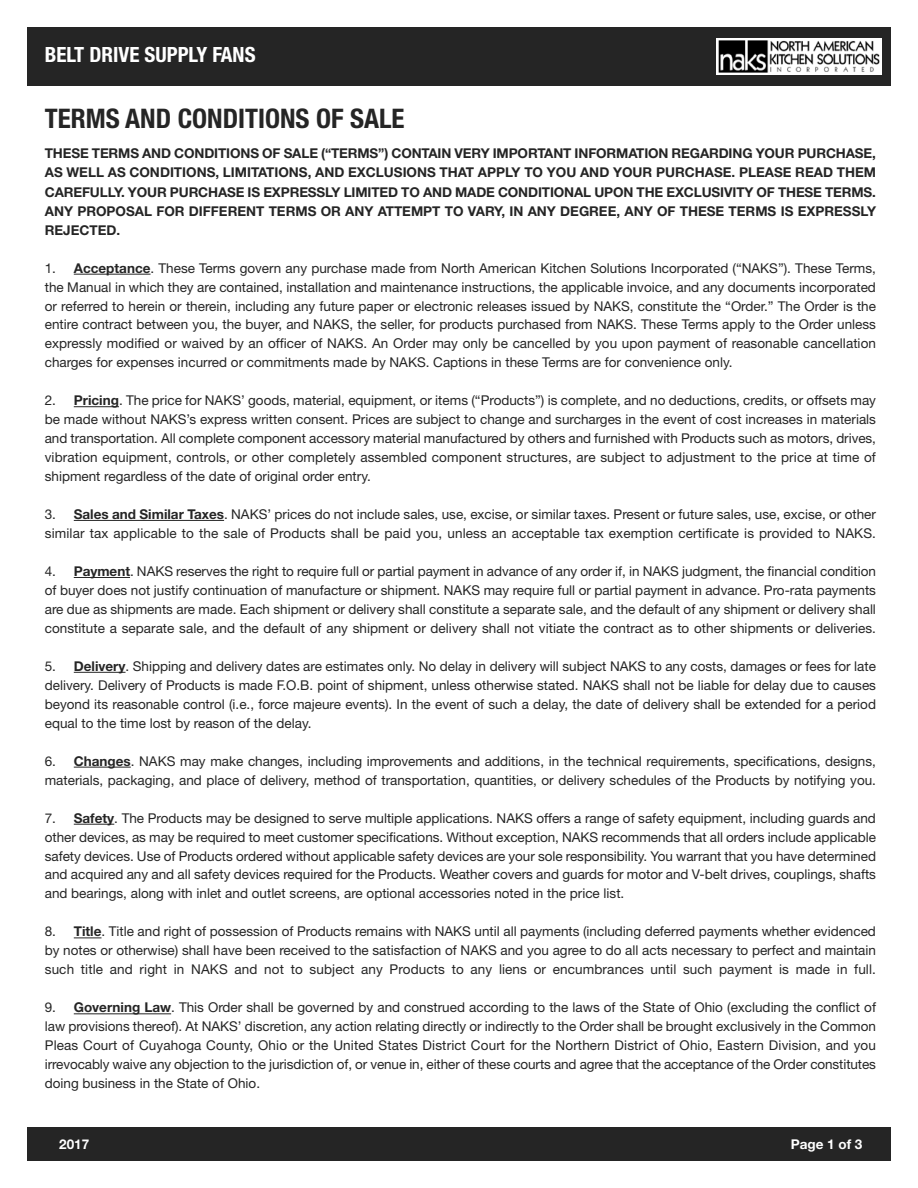
<style>
.page{position:relative;width:918px;height:1188px;background:#fff}
.page>*{position:absolute;margin:0;border:0;box-sizing:border-box;transform-origin:0 0}
.t1{font:700 condensed 27px "Helvetica Neue";color:#252525}
.t2{font:700 condensed 21px "Helvetica Neue";color:#fff}
.t3{font:13.5px/18.9px "Helvetica Neue";color:#252525;text-align:justify}
.t4{font:700 13.5px/19.4px "Helvetica Neue";color:#252525;text-align:justify}
.t5{font:700 13.5px "Helvetica Neue";color:#fff}
.s1{font-weight:700}
</style>
<div class="page">
<div style="left:27px;top:27px;width:864px;height:59px;background:#252525"></div>
<div style="left:27px;top:1127px;width:864px;height:34px;background:#252525"></div>
<hr style="left:74px;top:274px;width:77px;height:1px;background:#252525">
<hr style="left:74px;top:406px;width:45px;height:1px;background:#252525">
<hr style="left:74px;top:520px;width:150px;height:1px;background:#252525">
<hr style="left:74px;top:577px;width:56px;height:1px;background:#252525">
<hr style="left:74px;top:672px;width:52px;height:1px;background:#252525">
<hr style="left:74px;top:767px;width:57px;height:1px;background:#252525">
<hr style="left:74px;top:824px;width:40px;height:1px;background:#252525">
<svg style="left:74px;top:938px;width:28px;height:1px"></svg>
<hr style="left:74px;top:1014px;width:97px;height:1px;background:#252525">
<img style="left:717px;top:39px;width:165px;height:35px">
<h2 class="t2" style="left:45px;top:43px;width:212px">BELT DRIVE SUPPLY FANS</h2>
<h1 class="t1" style="left:45px;top:103px;width:361px">TERMS AND CONDITIONS OF SALE</h1>
<p class="t4" style="left:45px;top:145px;width:833px">THESE TERMS AND CONDITIONS OF SALE (“TERMS”) CONTAIN VERY IMPORTANT INFORMATION REGARDING YOUR PURCHASE, AS WELL AS CONDITIONS, LIMITATIONS, AND EXCLUSIONS THAT APPLY TO YOU AND YOUR PURCHASE. PLEASE READ THEM CAREFULLY. YOUR PURCHASE IS EXPRESSLY LIMITED TO AND MADE CONDITIONAL UPON THE EXCLUSIVITY OF THESE TERMS.<br>ANY PROPOSAL FOR DIFFERENT TERMS OR ANY ATTEMPT TO VARY, IN ANY DEGREE, ANY OF THESE TERMS IS EXPRESSLY REJECTED.</p>
<p class="t3" style="left:45px;top:260px;width:833px">1. <span class="s1">Acceptance</span>. These Terms govern any purchase made from North American Kitchen Solutions Incorporated (“NAKS”). These Terms, the Manual in which they are contained, installation and maintenance instructions, the applicable invoice, and any documents incorporated or referred to herein or therein, including any future paper or electronic releases issued by NAKS, constitute the “Order.” The Order is the entire contract between you, the buyer, and NAKS, the seller, for products purchased from NAKS. These Terms apply to the Order unless expressly modified or waived by an officer of NAKS. An Order may only be cancelled by you upon payment of reasonable cancellation charges for expenses incurred or commitments made by NAKS. Captions in these Terms are for convenience only.</p>
<p class="t3" style="left:45px;top:392px;width:833px">2. <span class="s1">Pricing</span>. The price for NAKS’ goods, material, equipment, or items (“Products”) is complete, and no deductions, credits, or offsets may be made without NAKS’s express written consent. Prices are subject to change and surcharges in the event of cost increases in materials and transportation. All complete component accessory material manufactured by others and furnished with Products such as motors, drives, vibration equipment, controls, or other completely assembled component structures, are subject to adjustment to the price at time of shipment regardless of the date of original order entry.</p>
<p class="t3" style="left:45px;top:506px;width:833px">3. <span class="s1">Sales and Similar Taxes</span>. NAKS’ prices do not include sales, use, excise, or similar taxes. Present or future sales, use, excise, or other similar tax applicable to the sale of Products shall be paid you, unless an acceptable tax exemption certificate is provided to NAKS.</p>
<p class="t3" style="left:45px;top:563px;width:833px">4. <span class="s1">Payment</span>. NAKS reserves the right to require full or partial payment in advance of any order if, in NAKS judgment, the financial condition of buyer does not justify continuation of manufacture or shipment. NAKS may require full or partial payment in advance. Pro-rata payments are due as shipments are made. Each shipment or delivery shall constitute a separate sale, and the default of any shipment or delivery shall constitute a separate sale, and the default of any shipment or delivery shall not vitiate the contract as to other shipments or deliveries.</p>
<p class="t3" style="left:45px;top:658px;width:833px">5. <span class="s1">Delivery</span>. Shipping and delivery dates are estimates only. No delay in delivery will subject NAKS to any costs, damages or fees for late delivery. Delivery of Products is made F.O.B. point of shipment, unless otherwise stated. NAKS shall not be liable for delay due to causes beyond its reasonable control (i.e., force majeure events). In the event of such a delay, the date of delivery shall be extended for a period equal to the time lost by reason of the delay.</p>
<p class="t3" style="left:45px;top:753px;width:833px">6. <span class="s1">Changes</span>. NAKS may make changes, including improvements and additions, in the technical requirements, specifications, designs, materials, packaging, and place of delivery, method of transportation, quantities, or delivery schedules of the Products by notifying you.</p>
<p class="t3" style="left:45px;top:810px;width:833px">7. <span class="s1">Safety</span>. The Products may be designed to serve multiple applications. NAKS offers a range of safety equipment, including guards and other devices, as may be required to meet customer specifications. Without exception, NAKS recommends that all orders include applicable safety devices. Use of Products ordered without applicable safety devices are your sole responsibility. You warrant that you have determined and acquired any and all safety devices required for the Products. Weather covers and guards for motor and V-belt drives, couplings, shafts and bearings, along with inlet and outlet screens, are optional accessories noted in the price list.</p>
<p class="t3" style="left:45px;top:924px;width:833px">8. <span class="s1">Title</span>. Title and right of possession of Products remains with NAKS until all payments (including deferred payments whether evidenced by notes or otherwise) shall have been received to the satisfaction of NAKS and you agree to do all acts necessary to perfect and maintain such title and right in NAKS and not to subject any Products to any liens or encumbrances until such payment is made in full.</p>
<p class="t3" style="left:45px;top:999px;width:833px">9. <span class="s1">Governing Law</span>. This Order shall be governed by and construed according to the laws of the State of Ohio (excluding the conflict of law provisions thereof). At NAKS’ discretion, any action relating directly or indirectly to the Order shall be brought exclusively in the Common Pleas Court of Cuyahoga County, Ohio or the United States District Court for the Northern District of Ohio, Eastern Division, and you irrevocably waive any objection to the jurisdiction of, or venue in, either of these courts and agree that the acceptance of the Order constitutes doing business in the State of Ohio.</p>
<p class="t5" style="left:59px;top:1139px;width:32px">2017</p>
<p class="t5" style="left:791px;top:1139px;width:73px">Page 1 of 3</p>
</div>
